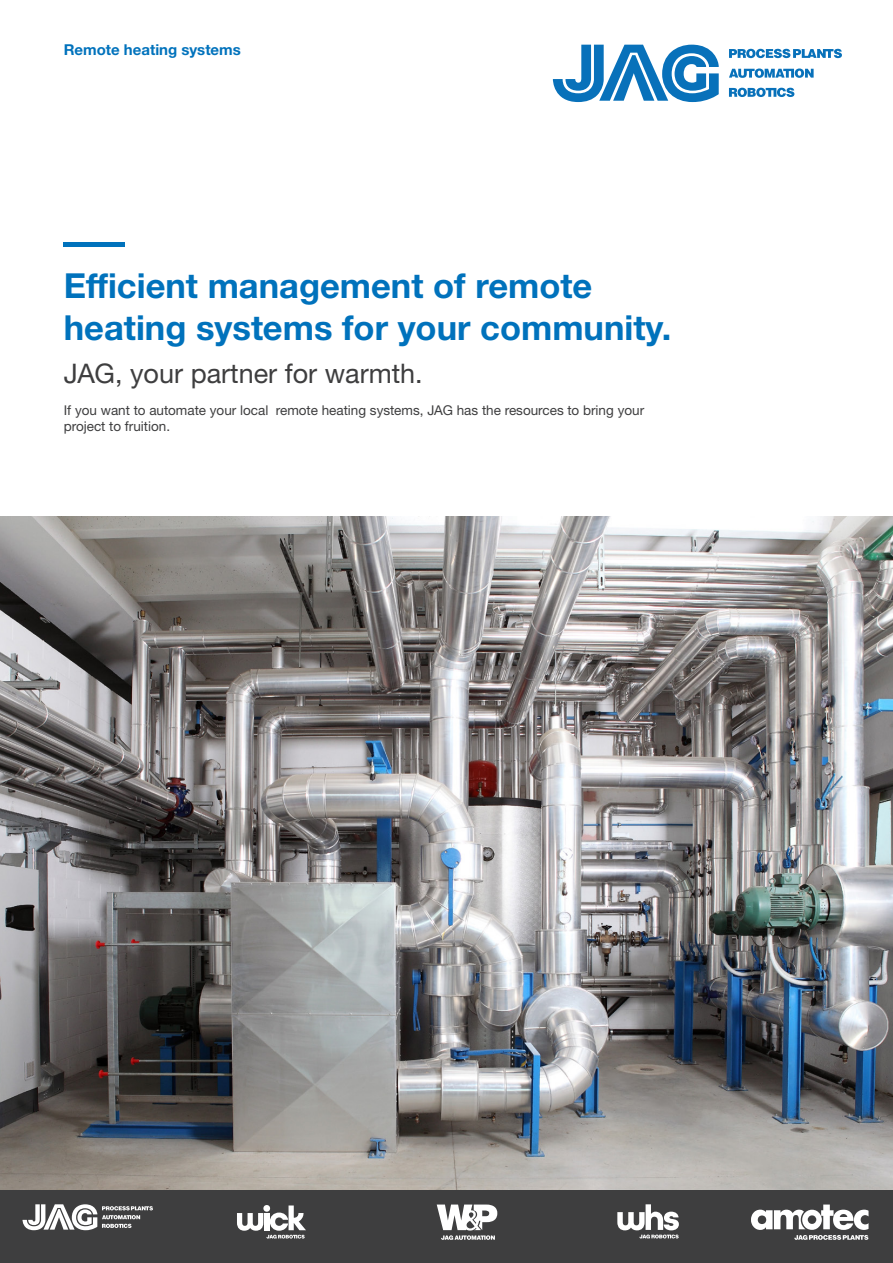
<style>
.page{position:relative;width:893px;height:1263px;background:#fff}
.page>*{position:absolute;margin:0;border:0;box-sizing:border-box;transform-origin:0 0}
.t1{font:700 34.5px "Helvetica Neue LTW1 G";color:#0072bc}
.t2{font:27px "Helvetica Neue LTW1 G";color:#3e3e3f}
.t3{font:700 15px "Helvetica Neue LTW1 G";color:#0072bc}
.t4{font:13.5px/16.2px "Helvetica Neue LTW1 G";color:#3e3e3f}
</style>
<div class="page">
<img style="left:0;top:517px;width:893px;height:674px">
<hr style="left:64px;top:242px;width:61px;height:4px;background:#0072bc">
<svg style="left:553px;top:45px;width:166px;height:57px"></svg>
<svg style="left:729px;top:49px;width:113px;height:9px"></svg>
<svg style="left:729px;top:68px;width:85px;height:10px"></svg>
<svg style="left:729px;top:88px;width:65px;height:9px"></svg>
<div style="left:0;top:1191px;width:893px;height:72px;background:#3e3e3f"></div>
<svg style="left:237px;top:1205px;width:69px;height:33px"></svg>
<svg style="left:437px;top:1204px;width:60px;height:36px"></svg>
<svg style="left:617px;top:1204px;width:62px;height:34px"></svg>
<svg style="left:751px;top:1204px;width:117px;height:36px"></svg>
<svg style="left:23px;top:1204px;width:130px;height:26px"></svg>
<p class="t3" style="left:64px;top:41px;width:179px">Remote heating systems</p>
<p class="t1" style="left:64px;top:265px;width:530px">Efficient management of remote</p>
<p class="t1" style="left:64px;top:306px;width:609px">heating systems for your community.</p>
<p class="t2" style="left:64px;top:357px;width:361px">JAG, your partner for warmth.</p>
<p class="t4" style="left:64px;top:402px;width:582px">If you want to automate your local remote heating systems, JAG has the resources to bring your project to fruition.</p>
</div>
